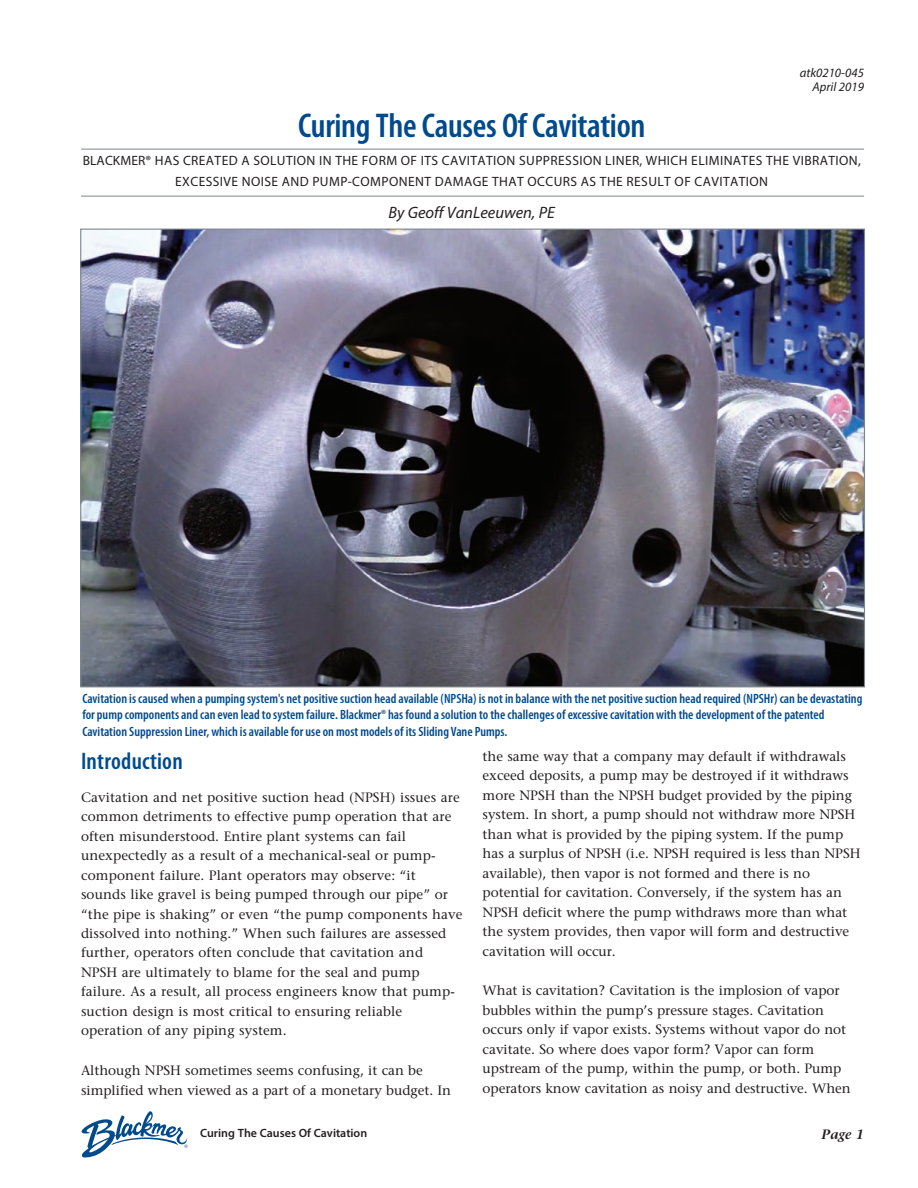
<style>
.page{position:relative;width:918px;height:1188px;background:#fff}
.page>*{position:absolute;margin:0;border:0;box-sizing:border-box;transform-origin:0 0}
.t1{font:600 condensed 34.5px "Myriad Pro";letter-spacing:-.01em;color:#004a8d}
.t2{font:600 condensed 24px "Myriad Pro";letter-spacing:.01em;color:#004a8d}
.t3{font:italic 16.5px "Myriad Pro";color:#231f20}
.t4{font:13.5px/19.5px "Stone Serif";color:#231f20}
.t5{font:600 condensed 13.5px/16.2px "Myriad Pro";color:#004a8d}
.t6{font:13.5px/21px "Myriad Pro";letter-spacing:.03em;color:#231f20;text-align:center}
.t7{font:italic 600 13.5px "Stone Serif";color:#231f20}
.t8{font:italic 12.75px/13.5px "Myriad Pro";color:#231f20;text-align:right}
.t9{font:600 12px "Myriad Pro";color:#231f20}
</style>
<div class="page">
<hr style="left:81px;top:196px;width:783px;height:1px;background:#7e868d">
<hr style="left:81px;top:149px;width:783px;height:1px;background:#7e868d">
<img style="left:82px;top:231px;width:781px;height:454px">
<svg style="left:81px;top:1111px;width:107px;height:47px"></svg>
<p class="t8" style="left:800px;top:66px;width:66px">atk0210-045<br>April 2019</p>
<h1 class="t1" style="left:298px;top:107px;width:349px">Curing The Causes Of Cavitation</h1>
<p class="t6" style="left:83px;top:150px;width:780px">BLACKMER® HAS CREATED A SOLUTION IN THE FORM OF ITS CAVITATION SUPPRESSION LINER, WHICH ELIMINATES THE VIBRATION,<br>EXCESSIVE NOISE AND PUMP-COMPONENT DAMAGE THAT OCCURS AS THE RESULT OF CAVITATION</p>
<p class="t3" style="left:389px;top:202px;width:168px">By Geoff VanLeeuwen, PE</p>
<p class="t5" style="left:82px;top:691px;width:782px">Cavitation is caused when a pumping system's net positive suction head available (NPSHa) is not in balance with the net positive suction head required (NPSHr) can be devastating for pump components and can even lead to system failure. Blackmer® has found a solution to the challenges of excessive cavitation with the development of the patented<br>Cavitation Suppression Liner, which is available for use on most models of its Sliding Vane Pumps.</p>
<p class="t4" style="left:483px;top:746px;width:379px">the same way that a company may default if withdrawals exceed deposits, a pump may be destroyed if it withdraws more NPSH than the NPSH budget provided by the piping system. In short, a pump should not withdraw more NPSH than what is provided by the piping system. If the pump has a surplus of NPSH (i.e. NPSH required is less than NPSH available), then vapor is not formed and there is no potential for cavitation. Conversely, if the system has an NPSH deficit where the pump withdraws more than what the system provides, then vapor will form and destructive cavitation will occur.</p>
<p class="t4" style="left:483px;top:981px;width:370px">What is cavitation? Cavitation is the implosion of vapor bubbles within the pump’s pressure stages. Cavitation occurs only if vapor exists. Systems without vapor do not cavitate. So where does vapor form? Vapor can form upstream of the pump, within the pump, or both. Pump operators know cavitation as noisy and destructive. When</p>
<h2 class="t2" style="left:81px;top:747px;width:103px">Introduction</h2>
<p class="t4" style="left:81px;top:787px;width:383px">Cavitation and net positive suction head (NPSH) issues are common detriments to effective pump operation that are often misunderstood. Entire plant systems can fail unexpectedly as a result of a mechanical-seal or pump&shy;component failure. Plant operators may observe: “it sounds like gravel is being pumped through our pipe” or “the pipe is shaking” or even “the pump components have dissolved into nothing.” When such failures are assessed further, operators often conclude that cavitation and NPSH are ultimately to blame for the seal and pump failure. As a result, all process engineers know that pump&shy;suction design is most critical to ensuring reliable operation of any piping system.</p>
<p class="t4" style="left:81px;top:1061px;width:372px">Although NPSH sometimes seems confusing, it can be simplified when viewed as a part of a monetary budget. In</p>
<p class="t9" style="left:200px;top:1125px;width:169px">Curing The Causes Of Cavitation</p>
<p class="t7" style="left:822px;top:1126px;width:44px">Page 1</p>
</div>
